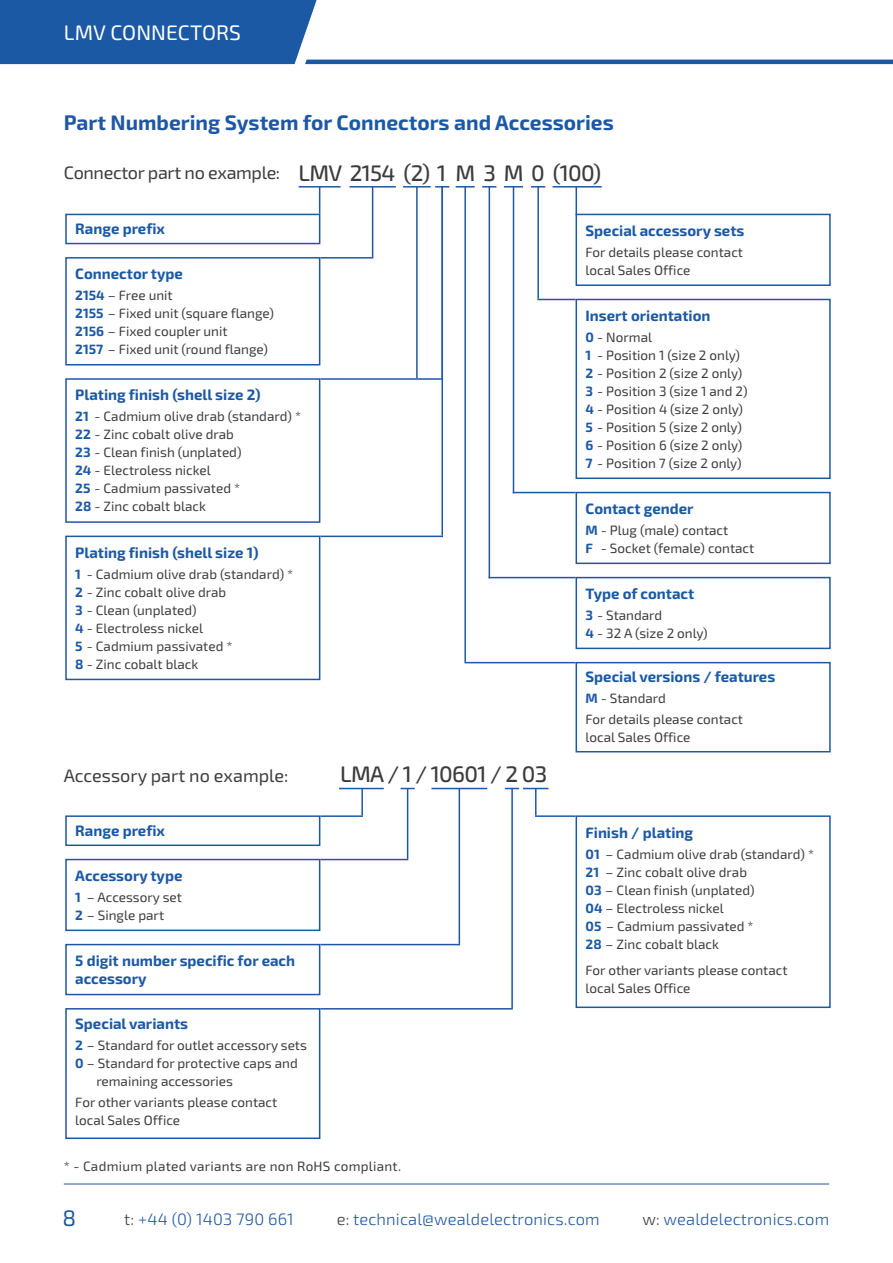
<style>
.page{position:relative;width:893px;height:1263px;background:#fff}
.page>*{position:absolute;margin:0;border:0;box-sizing:border-box;transform-origin:0 0}
.t1{font:500 22.5px "Exo 2";letter-spacing:-.03em;color:#3c3c3b}
.t2{font:22.5px "Exo 2";color:#1f57a4}
.t3{font:700 21px "Exo 2";color:#1c59a5}
.t4{font:21px "Exo 2";letter-spacing:.005em;color:#fff}
.t5{font:18px "Exo 2";letter-spacing:-.015em;color:#3c3c3b}
.t6{font:300 16.5px "Exo 2";letter-spacing:.01em;color:#1f57a4}
.t7{font:700 15px/18px "Exo 2";color:#1c59a5}
.t8{font:13.5px/18px "Exo 2";color:#3c3c3b}
.t9{font:13.5px "Exo 2";letter-spacing:.02em;color:#3c3c3b}
.s1{color:#1f57a4}
.s2{font-weight:500;font-size:22.5px}
.s3{font-weight:700;color:#1c59a5}
.s4{color:#3c3c3b}
</style>
<div class="page">
<hr style="left:64px;top:1183px;width:765px;height:1px;background:#1c59a5">
<svg style="left:0;top:0;width:893px;height:64px"></svg>
<hr style="left:299px;top:186px;width:42px;height:2px;background:#1f57a4">
<svg style="left:319px;top:188px;width:1px;height:26px"></svg>
<hr style="left:320px;top:257px;width:53px;height:2px;background:#1f57a4">
<hr style="left:416px;top:186px;width:2px;height:192px;background:#1f57a4">
<svg style="left:435px;top:186px;width:14px;height:2px"></svg>
<hr style="left:320px;top:536px;width:123px;height:1px;background:#1f57a4">
<hr style="left:441px;top:186px;width:2px;height:350px;background:#1f57a4">
<hr style="left:403px;top:186px;width:28px;height:2px;background:#1f57a4">
<hr style="left:464px;top:187px;width:2px;height:475px;background:#1f57a4">
<svg style="left:456px;top:186px;width:19px;height:2px"></svg>
<svg style="left:482px;top:186px;width:14px;height:2px"></svg>
<svg style="left:504px;top:186px;width:19px;height:2px"></svg>
<svg style="left:531px;top:186px;width:14px;height:2px"></svg>
<hr style="left:553px;top:186px;width:49px;height:2px;background:#1f57a4">
<div style="left:65px;top:214px;width:255px;height:30px;border:2px solid #1f57a4"></div>
<div style="left:65px;top:257px;width:255px;height:108px;border:2px solid #1f57a4"></div>
<div style="left:65px;top:536px;width:255px;height:144px;border:2px solid #1f57a4"></div>
<div style="left:576px;top:662px;width:255px;height:90px;border:2px solid #1f57a4"></div>
<hr style="left:489px;top:187px;width:1px;height:391px;background:#1f57a4">
<hr style="left:513px;top:187px;width:1px;height:306px;background:#1f57a4">
<hr style="left:537px;top:299px;width:39px;height:1px;background:#1f57a4">
<hr style="left:537px;top:187px;width:2px;height:112px;background:#1f57a4">
<hr style="left:575px;top:187px;width:2px;height:28px;background:#1f57a4">
<hr style="left:489px;top:577px;width:87px;height:1px;background:#1f57a4">
<hr style="left:513px;top:492px;width:63px;height:1px;background:#1f57a4">
<div style="left:576px;top:214px;width:255px;height:72px;border:2px solid #1f57a4"></div>
<hr style="left:349px;top:186px;width:47px;height:2px;background:#1f57a4">
<hr style="left:372px;top:186px;width:1px;height:71px;background:#1f57a4">
<hr style="left:320px;top:378px;width:122px;height:2px;background:#1f57a4">
<div style="left:65px;top:378px;width:255px;height:145px;border:2px solid #1f57a4"></div>
<div style="left:576px;top:299px;width:255px;height:180px;border:2px solid #1f57a4"></div>
<div style="left:576px;top:492px;width:255px;height:72px;border:2px solid #1f57a4"></div>
<div style="left:576px;top:577px;width:255px;height:72px;border:2px solid #1f57a4"></div>
<hr style="left:464px;top:662px;width:112px;height:1px;background:#1f57a4">
<hr style="left:339px;top:788px;width:45px;height:1px;background:#1f57a4">
<hr style="left:320px;top:815px;width:43px;height:2px;background:#1f57a4">
<hr style="left:361px;top:788px;width:2px;height:27px;background:#1f57a4">
<hr style="left:320px;top:859px;width:88px;height:1px;background:#1f57a4">
<hr style="left:459px;top:788px;width:1px;height:156px;background:#1f57a4">
<svg style="left:400px;top:788px;width:15px;height:1px"></svg>
<div style="left:65px;top:815px;width:255px;height:31px;border:2px solid #1f57a4"></div>
<div style="left:65px;top:859px;width:255px;height:72px;border:2px solid #1f57a4"></div>
<hr style="left:511px;top:788px;width:2px;height:220px;background:#1f57a4">
<hr style="left:535px;top:815px;width:41px;height:2px;background:#1f57a4">
<svg style="left:505px;top:788px;width:44px;height:27px"></svg>
<div style="left:576px;top:815px;width:255px;height:193px;border:2px solid #1f57a4"></div>
<hr style="left:431px;top:788px;width:56px;height:1px;background:#1f57a4">
<hr style="left:407px;top:788px;width:1px;height:71px;background:#1f57a4">
<hr style="left:320px;top:944px;width:140px;height:1px;background:#1f57a4">
<div style="left:65px;top:944px;width:255px;height:51px;border:2px solid #1f57a4"></div>
<div style="left:65px;top:1008px;width:255px;height:131px;border:2px solid #1f57a4"></div>
<hr style="left:320px;top:1008px;width:193px;height:1px;background:#1f57a4">
<h2 class="t4" style="left:64px;top:20px;width:179px">LMV CONNECTORS</h2>
<h2 class="t3" style="left:64px;top:110px;width:551px"><span class="s1">Part Numbering System for</span> Connectors and Accessories</h2>
<h3 class="t5" style="left:64px;top:163px;width:539px">Connector part no example: <span class="s2">LMV 2154 (2) 1 M 3 M 0 (100)</span></h3>
<p class="t7" style="left:75px;top:220px;width:91px">Range prefix</p>
<p class="t7" style="left:75px;top:265px;width:109px">Connector type</p>
<p class="t8" style="left:75px;top:287px;width:200px"><span class="s3">2154</span> – Free unit<br><span class="s3">2155</span> – Fixed unit (square flange)<br><span class="s3">2156</span> – Fixed coupler unit<br><span class="s3">2157</span> – Fixed unit (round flange)</p>
<p class="t7" style="left:585px;top:222px;width:160px">Special accessory sets</p>
<p class="t8" style="left:585px;top:243px;width:159px">For details please contact local Sales Office</p>
<p class="t7" style="left:585px;top:307px;width:126px">Insert orientation</p>
<p class="t8" style="left:585px;top:328px;width:164px"><span class="s3">0</span> - Normal<br><span class="s3">1</span> - Position 1 (size 2 only)<br><span class="s3">2</span> - Position 2 (size 2 only)<br><span class="s3">3</span> - Position 3 (size 1 and 2)<br><span class="s3">4</span> - Position 4 (size 2 only)<br><span class="s3">5</span> - Position 5 (size 2 only)<br><span class="s3">6</span> - Position 6 (size 2 only)<br><span class="s3">7</span> - Position 7 (size 2 only)</p>
<p class="t7" style="left:585px;top:500px;width:109px">Contact gender</p>
<p class="t8" style="left:585px;top:521px;width:170px"><span class="s3">M</span> - Plug (male) contact<br><span class="s3">F</span> - Socket (female) contact</p>
<p class="t7" style="left:585px;top:585px;width:110px">Type of contact</p>
<p class="t8" style="left:585px;top:606px;width:124px"><span class="s3">3</span> - Standard<br><span class="s3">4</span> - 32 A (size 2 only)</p>
<p class="t7" style="left:75px;top:386px;width:187px">Plating finish (shell size 2)</p>
<p class="t8" style="left:75px;top:408px;width:227px"><span class="s3">21</span> - Cadmium olive drab (standard) *<br><span class="s3">22</span> - Zinc cobalt olive drab<br><span class="s3">23</span> - Clean finish (unplated)<br><span class="s3">24</span> - Electroless nickel<br><span class="s3">25</span> - Cadmium passivated *<br><span class="s3">28</span> - Zinc cobalt black</p>
<p class="t7" style="left:75px;top:544px;width:185px">Plating finish (shell size 1)</p>
<p class="t8" style="left:75px;top:565px;width:220px"><span class="s3">1</span> - Cadmium olive drab (standard) *<br><span class="s3">2</span> - Zinc cobalt olive drab<br><span class="s3">3</span> - Clean (unplated)<br><span class="s3">4</span> - Electroless nickel<br><span class="s3">5</span> - Cadmium passivated *<br><span class="s3">8</span> - Zinc cobalt black</p>
<h3 class="t5" style="left:64px;top:765px;width:226px">Accessory part no example:</h3>
<h1 class="t1" style="left:340px;top:761px;width:209px">LMA / 1 / 10601 / 2 03</h1>
<p class="t7" style="left:75px;top:822px;width:91px">Range prefix</p>
<p class="t7" style="left:75px;top:867px;width:109px">Accessory type</p>
<p class="t8" style="left:75px;top:888px;width:108px"><span class="s3">1</span> – Accessory set<br><span class="s3">2</span> – Single part</p>
<p class="t7" style="left:75px;top:952px;width:221px">5 digit number specific for each accessory</p>
<p class="t7" style="left:75px;top:1015px;width:114px">Special variants</p>
<p class="t8" style="left:75px;top:1036px;width:233px"><span class="s3">2</span> – Standard for outlet accessory sets</p>
<p class="t8" style="left:75px;top:1054px;width:224px"><span class="s3">0</span> – Standard for protective caps and</p>
<p class="t8" style="left:96px;top:1072px;width:138px">remaining accessories</p>
<p class="t8" style="left:75px;top:1093px;width:204px">For other variants please contact local Sales Office</p>
<p class="t9" style="left:64px;top:1158px;width:339px">* - Cadmium plated variants are non RoHS compliant.</p>
<p class="t7" style="left:585px;top:668px;width:191px">Special versions / features</p>
<p class="t8" style="left:585px;top:688px;width:159px;line-height:21px"><span class="s3">M</span> - Standard<br>For details please contact</p>
<p class="t8" style="left:585px;top:729px;width:106px">local Sales Office</p>
<p class="t7" style="left:585px;top:824px;width:109px">Finish / plating</p>
<p class="t8" style="left:585px;top:845px;width:230px"><span class="s3">01</span> – Cadmium olive drab (standard) *<br><span class="s3">21</span> – Zinc cobalt olive drab<br><span class="s3">03</span> – Clean finish (unplated)<br><span class="s3">04</span> – Electroless nickel<br><span class="s3">05</span> – Cadmium passivated *<br><span class="s3">28</span> – Zinc cobalt black</p>
<p class="t8" style="left:585px;top:961px;width:204px">For other variants please contact local Sales Office</p>
<h1 class="t2" style="left:62px;top:1204px;width:15px">8</h1>
<p class="t6" style="left:124px;top:1209px;width:171px"><span class="s4">t:</span> +44 (0) 1403 790 661</p>
<p class="t6" style="left:337px;top:1209px;width:265px"><span class="s4">e:</span> technical@wealdelectronics.com</p>
<p class="t6" style="left:642px;top:1209px;width:188px"><span class="s4">w:</span> wealdelectronics.com</p>
</div>
